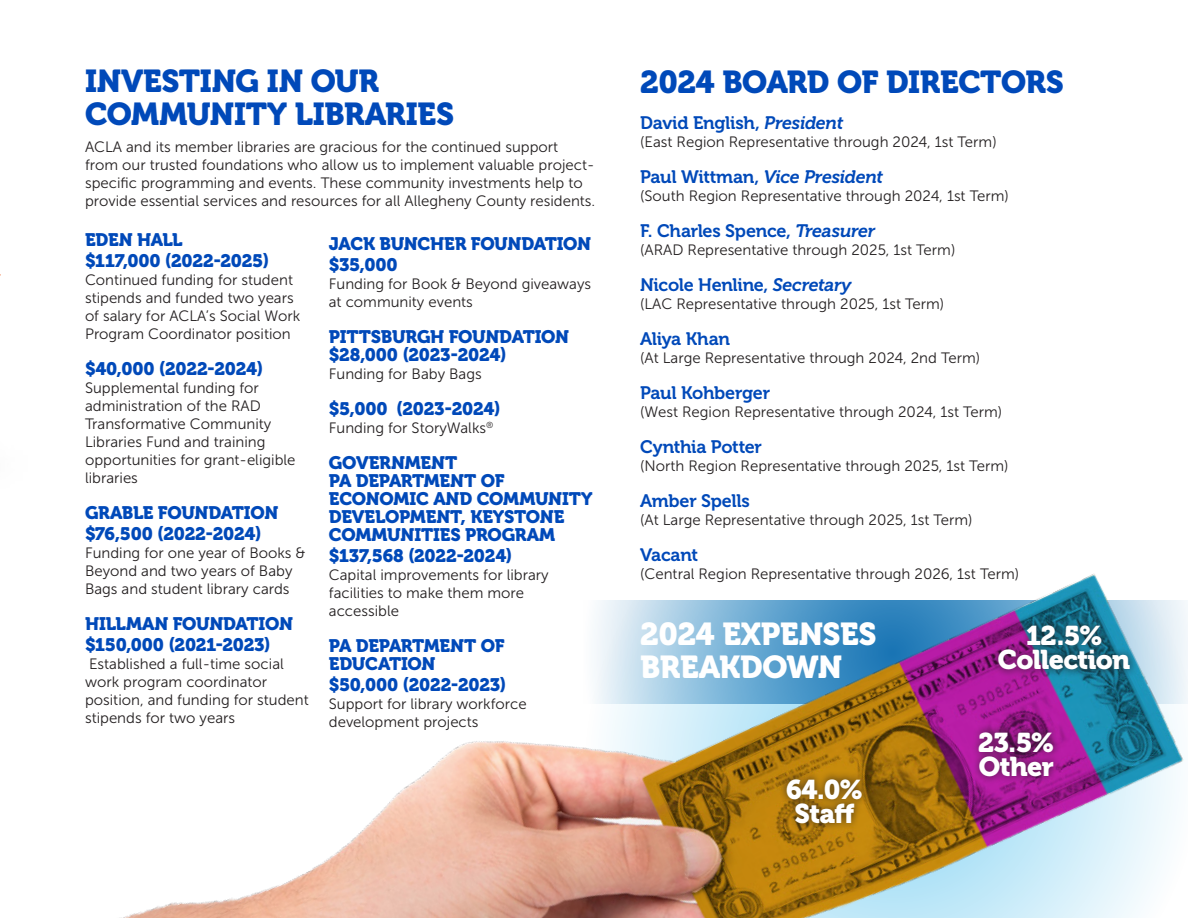
<style>
.page{position:relative;width:1188px;height:918px;background:#fff}
.page>*{position:absolute;margin:0;border:0;box-sizing:border-box;transform-origin:0 0}
.Headline_32{font:31.5px/33px "Museo 900";letter-spacing:-.015em;color:#0049b9}
.Headline_32-2{font:31.5px/33px "Museo 900";letter-spacing:-.015em;color:#fff}
.t1{font:27px/24px "Museo 900";letter-spacing:-.025em;color:#fff;text-align:center}
.Headline_32-3{font:18px/18px "Museo 900";letter-spacing:-.015em;color:#0049b9}
.Body{font:18px "Museo 700";letter-spacing:-.015em;color:#0049b9}
.Body-2{font:italic 18px "Museo 700";letter-spacing:-.015em;color:#0049b9}
.Body-3{font:15px/18px "Museo Sans 300";color:#231f20}
.s1{font-style:italic}
.s2{font-style:normal}
</style>
<div class="page">
<img style="left:121px;top:574px;width:1067px;height:344px">
<div style="left:779px;top:770px;width:90px;height:61px;background:#231f20;opacity:.75"></div>
<div style="left:971px;top:724px;width:90px;height:60px;background:#231f20;opacity:.75"></div>
<div style="left:990px;top:618px;width:148px;height:60px;background:#231f20;opacity:.75"></div>
<p class="Headline_32" style="left:85px;top:65px;width:371px">INVESTING IN OUR<br>COMMUNITY LIBRARIES</p>
<p class="Body-3" style="left:85px;top:138px;width:512px">ACLA and its member libraries are gracious for the continued support<br>from our trusted foundations who allow us to implement valuable project&shy;specific programming and events. These community investments help to provide essential services and resources for all Allegheny County residents.</p>
<p class="Headline_32-3" style="left:329px;top:235px;width:264px">JACK BUNCHER FOUNDATION</p>
<p class="Headline_32-3" style="left:329px;top:256px;width:70px">$35,000</p>
<p class="Body-3" style="left:329px;top:275px;width:264px">Funding for Book &amp; Beyond giveaways at community events</p>
<p class="Headline_32-3" style="left:329px;top:328px;width:242px">PITTSBURGH FOUNDATION</p>
<p class="Headline_32-3" style="left:329px;top:346px;width:179px">$28,000 (2023-2024)</p>
<p class="Body-3" style="left:329px;top:365px;width:154px">Funding for Baby Bags</p>
<p class="Headline_32-3" style="left:329px;top:400px;width:173px">$5,000 (2023-2024)</p>
<p class="Body-3" style="left:329px;top:419px;width:166px">Funding for StoryWalks<sup>®</sup></p>
<p class="Headline_32-3" style="left:329px;top:454px;width:130px">GOVERNMENT</p>
<p class="Headline_32-3" style="left:329px;top:472px;width:265px">PA DEPARTMENT OF<br>ECONOMIC AND COMMUNITY<br>DEVELOPMENT, KEYSTONE<br>COMMUNITIES PROGRAM</p>
<p class="Headline_32-3" style="left:329px;top:547px;width:185px">$137,568 (2022-2024)</p>
<p class="Body-3" style="left:329px;top:566px;width:221px">Capital improvements for library facilities to make them more accessible</p>
<p class="Headline_32-3" style="left:329px;top:637px;width:177px">PA DEPARTMENT OF<br>EDUCATION</p>
<p class="Headline_32-3" style="left:329px;top:676px;width:179px">$50,000 (2022-2023)</p>
<p class="Body-3" style="left:329px;top:695px;width:199px">Support for library workforce development projects</p>
<p class="Headline_32-3" style="left:85px;top:230px;width:99px">EDEN HALL</p>
<p class="Headline_32-3" style="left:85px;top:251px;width:186px">$117,000 (2022-2025)</p>
<p class="Body-3" style="left:85px;top:270px;width:217px">Continued funding for student stipends and funded two years of salary for ACLA’s Social Work<br>Program Coordinator position</p>
<p class="Headline_32-3" style="left:85px;top:359px;width:180px">$40,000 (2022-2024)</p>
<p class="Body-3" style="left:85px;top:378px;width:212px">Supplemental funding for administration of the RAD<br>Transformative Community<br>Libraries Fund and training opportunities for grant-eligible libraries</p>
<p class="Headline_32-3" style="left:85px;top:503px;width:195px">GRABLE FOUNDATION</p>
<p class="Headline_32-3" style="left:85px;top:524px;width:178px">$76,500 (2022-2024)</p>
<p class="Body-3" style="left:85px;top:543px;width:222px">Funding for one year of Books &amp;<br>Beyond and two years of Baby<br>Bags and student library cards</p>
<p class="Headline_32-3" style="left:85px;top:614px;width:210px">HILLMAN FOUNDATION</p>
<p class="Headline_32-3" style="left:85px;top:635px;width:187px">$150,000 (2021-2023)</p>
<p class="Body-3" style="left:85px;top:654px;width:225px">Established a full-time social work program coordinator position, and funding for student stipends for two years</p>
<p class="Headline_32" style="left:640px;top:66px;width:425px">2024 BOARD OF DIRECTORS</p>
<p class="Body" style="left:640px;top:113px;width:205px">David English, <span class="s1">President</span></p>
<p class="Body-3" style="left:640px;top:133px;width:358px">(East Region Representative through 2024, 1st Term)</p>
<p class="Body-2" style="left:640px;top:167px;width:245px"><span class="s2">Paul Wittman,</span> Vice President</p>
<p class="Body-3" style="left:640px;top:187px;width:370px">(South Region Representative through 2024, 1st Term)</p>
<p class="Body" style="left:640px;top:221px;width:236px">F. Charles Spence, <span class="s1">Treasurer</span></p>
<p class="Body-3" style="left:640px;top:241px;width:317px">(ARAD Representative through 2025, 1st Term)</p>
<p class="Body" style="left:640px;top:275px;width:213px">Nicole Henline, <span class="s1">Secretary</span></p>
<p class="Body-3" style="left:640px;top:295px;width:306px">(LAC Representative through 2025, 1st Term)</p>
<p class="Body" style="left:640px;top:329px;width:91px">Aliya Khan</p>
<p class="Body-3" style="left:640px;top:349px;width:341px">(At Large Representative through 2024, 2nd Term)</p>
<p class="Body" style="left:640px;top:383px;width:131px">Paul Kohberger</p>
<p class="Body-3" style="left:640px;top:403px;width:364px">(West Region Representative through 2024, 1st Term)</p>
<p class="Body" style="left:640px;top:437px;width:123px">Cynthia Potter</p>
<p class="Body-3" style="left:640px;top:457px;width:370px">(North Region Representative through 2025, 1st Term)</p>
<p class="Body" style="left:640px;top:491px;width:111px">Amber Spells</p>
<p class="Body-3" style="left:640px;top:511px;width:334px">(At Large Representative through 2025, 1st Term)</p>
<p class="Body" style="left:640px;top:545px;width:60px">Vacant</p>
<p class="Body-3" style="left:640px;top:565px;width:380px">(Central Region Representative through 2026, 1st Term)</p>
<p class="Headline_32-2" style="left:640px;top:618px;width:238px">2024 EXPENSES<br>BREAKDOWN</p>
<p class="t1" style="left:786px;top:777px;width:79px">64.0%<br>Staff</p>
<p class="t1" style="left:998px;top:624px;width:134px">12.5%<br>Collection</p>
<p class="t1" style="left:978px;top:730px;width:78px">23.5%</p>
<p class="t1" style="left:979px;top:754px;width:77px">Other</p>
</div>
